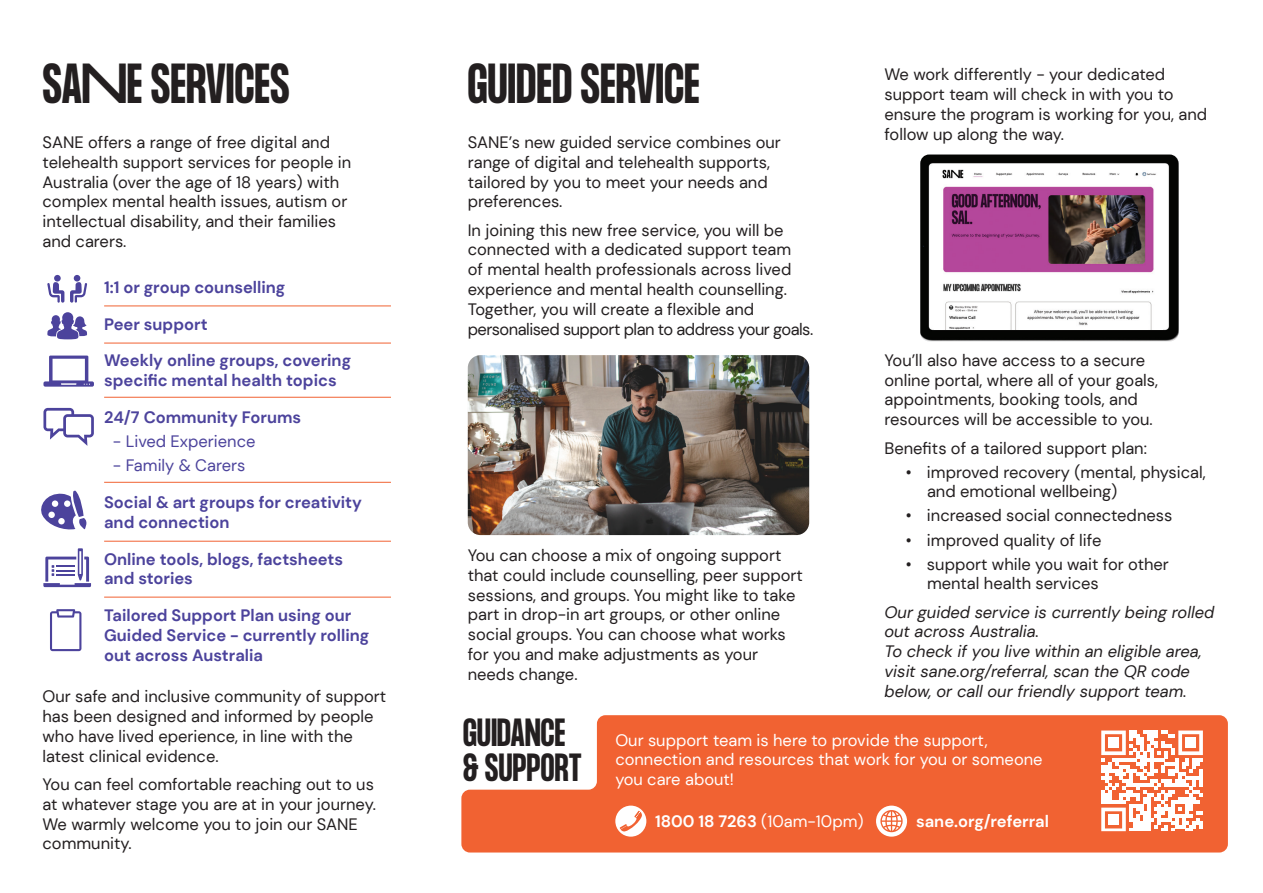
<style>
.page{position:relative;width:1263px;height:893px;background:#fff}
.page>*{position:absolute;margin:0;border:0;box-sizing:border-box;transform-origin:0 0}
.t1{font:700 49.5px "PP Formula Condensed";letter-spacing:.01em;color:#231f20}
.t2{font:700 34.5px/34.5px "PP Formula Condensed";letter-spacing:.01em;color:#231f20}
.t3{font:16.5px/19.8px "DM Sans";color:#231f20}
.t4{font:700 16.5px/19.8px "DM Sans";color:#4c439c}
.t5{font:italic 16.5px/19.8px "DM Sans";color:#231f20}
.t6{font:16.5px/19.8px "DM Sans";color:#fff}
.t7{font:16.5px "DM Sans";color:#4c439c}
.t8{font:700 16.5px "DM Sans";color:#fff}
.s1{font-weight:700}
</style>
<div class="page">
<svg style="left:461px;top:715px;width:767px;height:137px;fill:#f16232"></svg>
<div style="left:615px;top:806px;width:31px;height:31px;background:#fff;border-radius:50%"></div>
<svg style="left:620px;top:811px;width:22px;height:20px"></svg>
<div style="left:876px;top:806px;width:31px;height:31px;background:#fff;border-radius:50%"></div>
<svg style="left:880px;top:810px;width:23px;height:22px"></svg>
<img style="left:468px;top:355px;width:341px;height:180px">
<svg style="left:47px;top:312px;width:40px;height:27px"></svg>
<svg style="left:43px;top:356px;width:51px;height:31px"></svg>
<svg style="left:50px;top:609px;width:31px;height:42px"></svg>
<svg style="left:41px;top:491px;width:46px;height:39px"></svg>
<hr style="left:104px;top:306px;width:287px;height:1px;background:#f16232">
<hr style="left:104px;top:343px;width:287px;height:1px;background:#f16232">
<hr style="left:104px;top:397px;width:287px;height:1px;background:#f16232">
<hr style="left:104px;top:482px;width:287px;height:1px;background:#f16232">
<hr style="left:104px;top:541px;width:287px;height:1px;background:#f16232">
<hr style="left:104px;top:597px;width:287px;height:1px;background:#f16232">
<div style="left:54px;top:275px;width:7px;height:7px;background:#4c439c;border-radius:50%"></div>
<svg style="left:47px;top:282px;width:17px;height:21px"></svg>
<div style="left:74px;top:275px;width:7px;height:7px;background:#4c439c;border-radius:50%"></div>
<svg style="left:70px;top:282px;width:17px;height:21px"></svg>
<svg style="left:43px;top:548px;width:48px;height:39px"></svg>
<svg style="left:43px;top:408px;width:51px;height:38px"></svg>
<svg style="left:1101px;top:730px;width:102px;height:101px"></svg>
<div style="left:1108px;top:737px;width:11px;height:11px;background:#fff"></div>
<div style="left:1185px;top:737px;width:11px;height:11px;background:#fff"></div>
<div style="left:1108px;top:815px;width:11px;height:10px;background:#fff"></div>
<img style="left:920px;top:155px;width:259px;height:186px">
<img style="left:934px;top:165px;width:228px;height:165px">
<p class="t1" style="left:43px;top:54px;width:249px">SANE SERVICES</p>
<p class="t1" style="left:468px;top:54px;width:233px">GUIDED SERVICE</p>
<p class="t3" style="left:884px;top:64px;width:324px">We work differently - your dedicated support team will check in with you to ensure the program is working for you, and follow up along the way.</p>
<p class="t3" style="left:43px;top:132px;width:310px">SANE offers a range of free digital and telehealth support services for people in Australia (over the age of 18 years) with complex mental health issues, autism or intellectual disability, and their families and carers.</p>
<p class="t3" style="left:468px;top:132px;width:315px">SANE’s new guided service combines our range of digital and telehealth supports, tailored by you to meet your needs and preferences.</p>
<p class="t3" style="left:468px;top:220px;width:347px">In joining this new free service, you will be connected with a dedicated support team<br>of mental health professionals across lived experience and mental health counselling.<br>Together, you will create a flexible and personalised support plan to address your goals.</p>
<p class="t4" style="left:104px;top:277px;width:183px">1:1 or group counselling</p>
<p class="t4" style="left:104px;top:314px;width:105px">Peer support</p>
<p class="t4" style="left:104px;top:351px;width:248px">Weekly online groups, covering specific mental health topics</p>
<p class="t4" style="left:104px;top:407px;width:199px">24/7 Community Forums</p>
<p class="t7" style="left:113px;top:431px;width:144px">- Lived Experience</p>
<p class="t7" style="left:113px;top:455px;width:134px">- Family &amp; Carers</p>
<p class="t4" style="left:104px;top:492px;width:259px">Social &amp; art groups for creativity and connection</p>
<p class="t4" style="left:104px;top:549px;width:241px">Online tools, blogs, factsheets and stories</p>
<p class="t4" style="left:104px;top:605px;width:267px">Tailored Support Plan using our<br>Guided Service - currently rolling out across Australia</p>
<p class="t3" style="left:43px;top:686px;width:345px">Our safe and inclusive community of support has been designed and informed by people who have lived eperience, in line with the latest clinical evidence.</p>
<p class="t3" style="left:43px;top:774px;width:335px">You can feel comfortable reaching out to us at whatever stage you are at in your journey.<br>We warmly welcome you to join our SANE community.</p>
<p class="t3" style="left:884px;top:350px;width:275px">You’ll also have access to a secure online portal, where all of your goals, appointments, booking tools, and resources will be accessible to you.</p>
<p class="t3" style="left:884px;top:438px;width:264px">Benefits of a tailored support plan:</p>
<p class="t3" style="left:927px;top:462px;width:280px;text-indent:-21px">• improved recovery (mental, physical, and emotional wellbeing)</p>
<p class="t3" style="left:906px;top:506px;width:268px">• increased social connectedness</p>
<p class="t3" style="left:906px;top:530px;width:197px">• improved quality of life</p>
<p class="t3" style="left:927px;top:554px;width:243px;text-indent:-21px">• support while you wait for other mental health services</p>
<p class="t5" style="left:884px;top:602px;width:331px">Our guided service is currently being rolled out across Australia.<br>To check if you live within an eligible area, visit sane.org/referral, scan the QR code below, or call our friendly support team.</p>
<p class="t3" style="left:468px;top:545px;width:337px">You can choose a mix of ongoing support that could include counselling, peer support sessions, and groups. You might like to take part in drop-in art groups, or other online social groups. You can choose what works for you and make adjustments as your needs change.</p>
<p class="t2" style="left:463px;top:717px;width:120px">GUIDANCE &amp; SUPPORT</p>
<p class="t6" style="left:615px;top:730px;width:429px">Our support team is here to provide the support, connection and resources that work for you or someone you care about!</p>
<p class="t6" style="left:655px;top:811px;width:210px"><span class="s1">1800 18 7263</span> (10am-10pm)</p>
<p class="t8" style="left:916px;top:811px;width:134px">sane.org/referral</p>
</div>
